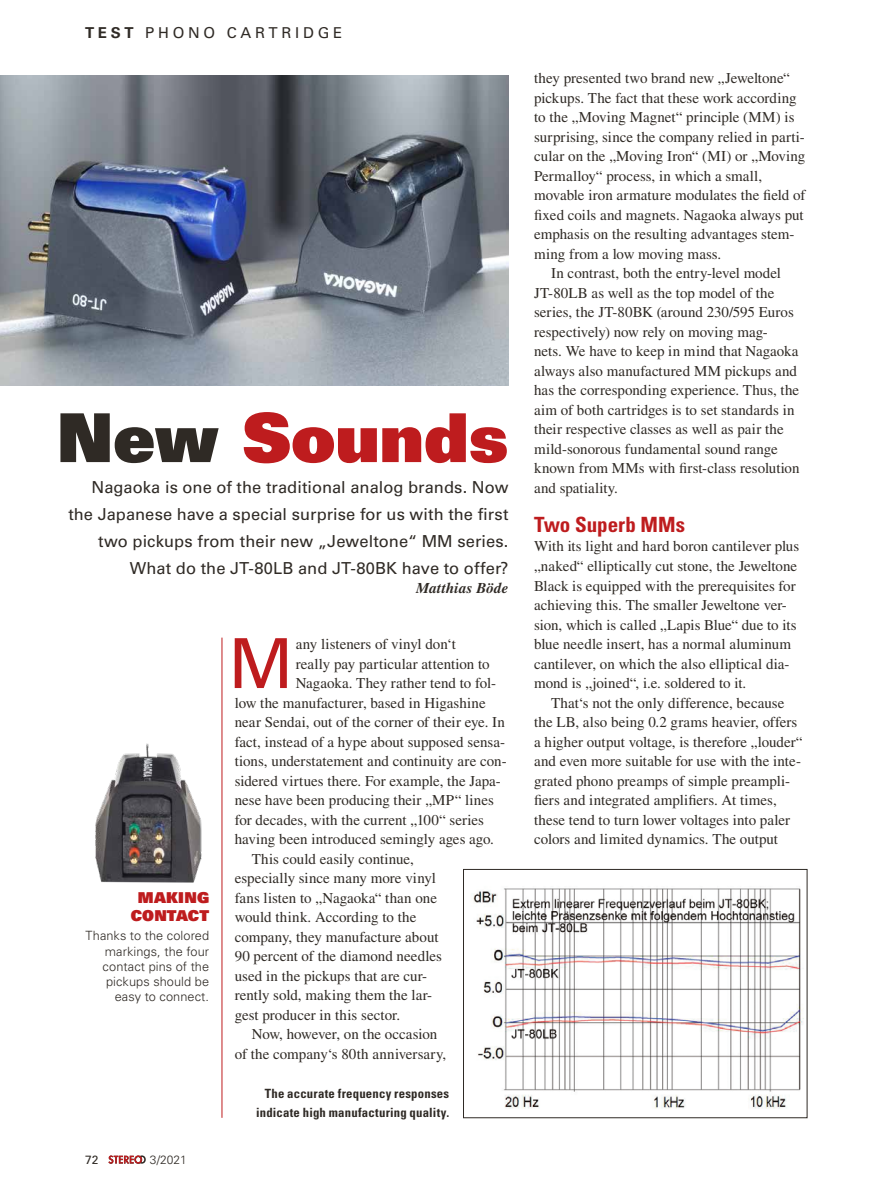
<style>
.page{position:relative;width:893px;height:1191px;background:#fff}
.page>*{position:absolute;margin:0;border:0;box-sizing:border-box;transform-origin:0 0}
.t1{font:69px "Univers LT Std";color:#be1c1e}
.t2{font:67.5px "Univers LT Std X Black";letter-spacing:-.005em;color:#be1c1e}
.t3{font:700 condensed 21px "Univers LT Std";color:#be1c1e}
.t4{font:16.5px/27px "Univers LT Std";color:#2f2a25;text-align:right}
.t5{font:15px/19.5px "Times LT Std";color:#2f2a25}
.t6{font:15px "Univers LT Std";letter-spacing:.25em;color:#2f2a25}
.t7{font:15px/18px "Univers LT Std X Black";letter-spacing:.01em;color:#be1c1e;text-align:center}
.t8{font:italic 700 15px "Times LT Std";letter-spacing:.01em;color:#2f2a25}
.t9{font:300 12.75px/15.3px "Univers LT Std";letter-spacing:.005em;color:#2f2a25;text-align:right}
.t10{font:700 condensed 12.75px/19.5px "Univers LT Std";letter-spacing:.015em;color:#2f2a25;text-align:right}
.t11{font:300 12px "Univers LT Std";color:#2f2a25}
.t12{font:12px "Univers LT Std";color:#2f2a25}
.s1{font-weight:700}
.s2{color:#2f2a25}
</style>
<div class="page">
<svg style="left:108px;top:1155px;width:38px;height:8px"></svg>
<hr style="left:222px;top:637px;width:1px;height:480px;background:#be1c1e">
<img style="left:0;top:75px;width:509px;height:311px">
<img style="left:95px;top:743px;width:107px;height:140px">
<img style="left:473px;top:888px;width:331px;height:221px">
<div style="left:463px;top:869px;width:344px;height:249px;border:1px solid #2f2a25"></div>
<p class="t6" style="left:85px;top:24px;width:259px"><span class="s1">TEST</span> PHONO CARTRIDGE</p>
<h2 class="t2" style="left:57px;top:393px;width:453px"><span class="s2">New</span> Sounds</h2>
<p class="t4" style="left:68px;top:473px;width:442px">Nagaoka is one of the traditional analog brands. Now the Japanese have a special surprise for us with the first two pickups from their new „Jeweltone“ MM series.<br>What do the JT-80LB and JT-80BK have to offer?</p>
<p class="t8" style="left:416px;top:579px;width:94px">Matthias Böde</p>
<p class="t7" style="left:131px;top:887px;width:80px">MAKING<br>CONTACT</p>
<p class="t9" style="left:86px;top:928px;width:125px">Thanks to the colored markings, the four contact pins of the pickups should be easy to connect.</p>
<p class="t12" style="left:85px;top:1152px;width:15px">72</p>
<p class="t11" style="left:150px;top:1152px;width:38px">3/2021</p>
<h1 class="t1" style="left:228px;top:622px;width:67px">M</h1>
<p class="t5" style="left:296px;top:634px;width:162px">any listeners of vinyl don‘t</p>
<p class="t5" style="left:296px;top:653px;width:195px">really pay particular attention to</p>
<p class="t5" style="left:296px;top:673px;width:202px">Nagaoka. They rather tend to fol-</p>
<p class="t5" style="left:235px;top:692px;width:252px">low the manufacturer, based in Higashine</p>
<p class="t5" style="left:235px;top:712px;width:272px">near Sendai, out of the corner of their eye. In</p>
<p class="t5" style="left:235px;top:731px;width:272px">fact, instead of a hype about supposed sensa-</p>
<p class="t5" style="left:235px;top:751px;width:273px">tions, understatement and continuity are con-</p>
<p class="t5" style="left:235px;top:770px;width:268px">sidered virtues there. For example, the Japa-</p>
<p class="t5" style="left:235px;top:790px;width:261px">nese have been producing their „MP“ lines</p>
<p class="t5" style="left:235px;top:809px;width:251px">for decades, with the current „100“ series</p>
<p class="t5" style="left:235px;top:829px;width:261px">having been introduced semingly ages ago.</p>
<p class="t5" style="left:252px;top:848px;width:164px">This could easily continue,</p>
<p class="t5" style="left:235px;top:868px;width:203px">especially since many more vinyl</p>
<p class="t5" style="left:235px;top:887px;width:204px">fans listen to „Nagaoka“ than one</p>
<p class="t5" style="left:235px;top:907px;width:183px">would think. According to the</p>
<p class="t5" style="left:235px;top:926px;width:205px">company, they manufacture about</p>
<p class="t5" style="left:235px;top:946px;width:209px">90 percent of the diamond needles</p>
<p class="t5" style="left:235px;top:965px;width:194px">used in the pickups that are cur-</p>
<p class="t5" style="left:235px;top:985px;width:199px">rently sold, making them the lar-</p>
<p class="t5" style="left:235px;top:1004px;width:167px">gest producer in this sector.</p>
<p class="t5" style="left:252px;top:1024px;width:187px">Now, however, on the occasion</p>
<p class="t5" style="left:235px;top:1043px;width:213px">of the company‘s 80th anniversary,</p>
<p class="t10" style="left:256px;top:1083px;width:195px">The accurate frequency responses indicate high manufacturing quality.</p>
<p class="t5" style="left:534px;top:68px;width:257px">they presented two brand new „Jeweltone“</p>
<p class="t5" style="left:534px;top:88px;width:264px">pickups. The fact that these work according</p>
<p class="t5" style="left:534px;top:107px;width:262px">to the „Moving Magnet“ principle (MM) is</p>
<p class="t5" style="left:534px;top:127px;width:272px">surprising, since the company relied in parti-</p>
<p class="t5" style="left:534px;top:146px;width:273px">cular on the „Moving Iron“ (MI) or „Moving</p>
<p class="t5" style="left:534px;top:166px;width:230px">Permalloy“ process, in which a small,</p>
<p class="t5" style="left:534px;top:185px;width:273px">movable iron armature modulates the field of</p>
<p class="t5" style="left:534px;top:205px;width:271px">fixed coils and magnets. Nagaoka always put</p>
<p class="t5" style="left:534px;top:224px;width:262px">emphasis on the resulting advantages stem-</p>
<p class="t5" style="left:534px;top:244px;width:189px">ming from a low moving mass.</p>
<p class="t5" style="left:551px;top:263px;width:231px">In contrast, both the entry-level model</p>
<p class="t5" style="left:534px;top:283px;width:242px">JT-80LB as well as the top model of the</p>
<p class="t5" style="left:534px;top:302px;width:261px">series, the JT-80BK (around 230/595 Euros</p>
<p class="t5" style="left:534px;top:322px;width:235px">respectively) now rely on moving mag-</p>
<p class="t5" style="left:534px;top:341px;width:266px">nets. We have to keep in mind that Nagaoka</p>
<p class="t5" style="left:534px;top:361px;width:264px">always also manufactured MM pickups and</p>
<p class="t5" style="left:534px;top:380px;width:267px">has the corresponding experience. Thus, the</p>
<p class="t5" style="left:534px;top:400px;width:262px">aim of both cartridges is to set standards in</p>
<p class="t5" style="left:534px;top:419px;width:251px">their respective classes as well as pair the</p>
<p class="t5" style="left:534px;top:439px;width:245px">mild-sonorous fundamental sound range</p>
<p class="t5" style="left:534px;top:458px;width:267px">known from MMs with first-class resolution</p>
<p class="t5" style="left:534px;top:478px;width:85px">and spatiality.</p>
<h3 class="t3" style="left:534px;top:511px;width:153px">Two Superb MMs</h3>
<p class="t5" style="left:534px;top:536px;width:267px">With its light and hard boron cantilever plus „naked“ elliptically cut stone, the Jeweltone Black is equipped with the prerequisites for achieving this. The smaller Jeweltone ver&shy;sion, which is called „Lapis Blue“ due to its blue needle insert, has a normal aluminum cantilever, on which the also elliptical dia&shy;mond is „joined“, i.e. soldered to it.</p>
<p class="t5" style="left:534px;top:692px;width:270px;text-indent:17px">That‘s not the only difference, because the LB, also being 0.2 grams heavier, offers a higher output voltage, is therefore „louder“ and even more suitable for use with the inte&shy;grated phono preamps of simple preampli&shy;fiers and integrated amplifiers. At times, these tend to turn lower voltages into paler colors and limited dynamics. The output</p>
</div>
